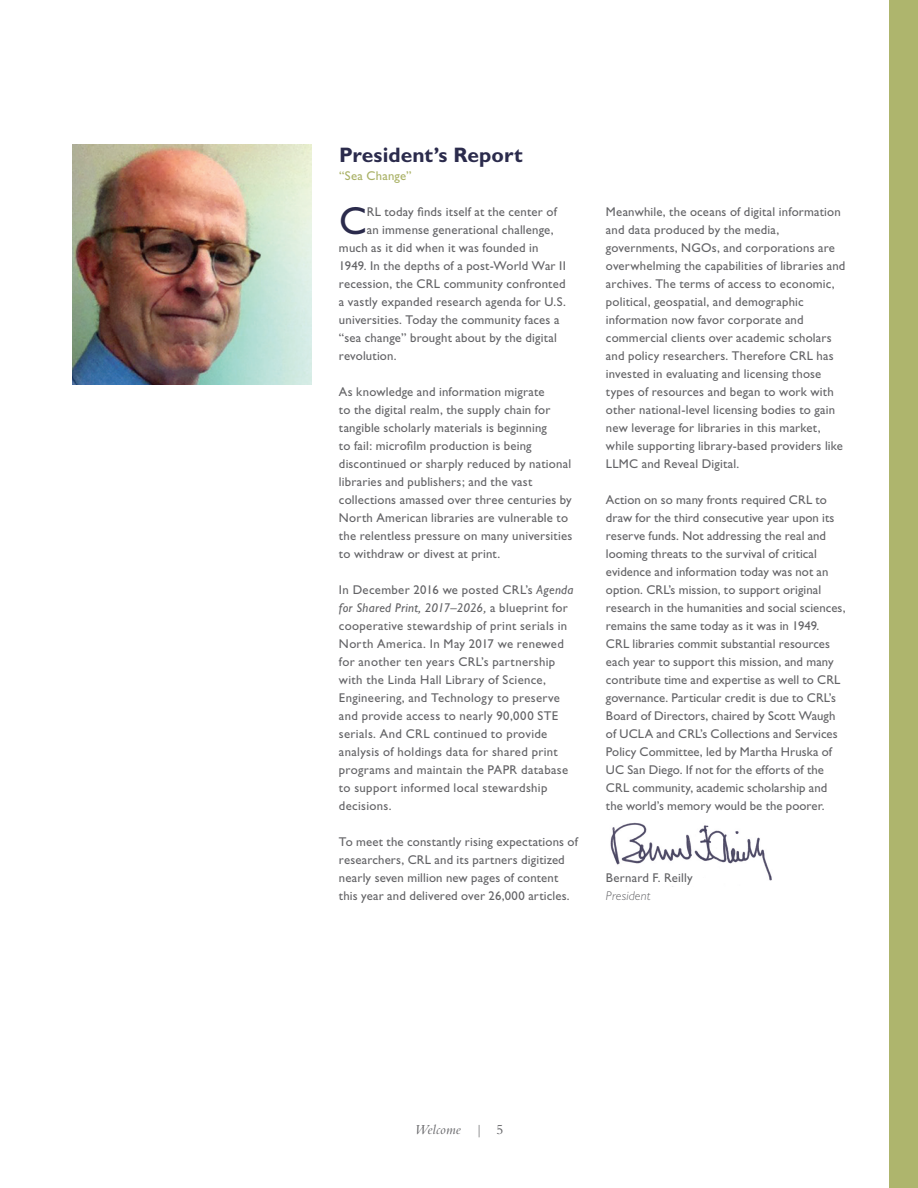
<style>
.page{position:relative;width:918px;height:1188px;background:#fff}
.page>*{position:absolute;margin:0;border:0;box-sizing:border-box;transform-origin:0 0}
.t1{font:39.15px "Gill Sans";color:#2b2b4c}
.t2{font:700 21px "Gill Sans";color:#2b2b4c}
.t3{font:italic 14.25px "Bembo";letter-spacing:.01em;color:#636366}
.t4{font:12.75px/18px "Gill Sans";letter-spacing:.015em;color:#636366}
.t5{font:12.75px "Gill Sans";letter-spacing:.015em;color:#a9b165}
.t6{font:italic 300 12.75px "Gill Sans";letter-spacing:.01em;color:#636366}
.s1{font-style:italic}
.s2{font-style:normal}
</style>
<div class="page">
<img style="left:610px;top:822px;width:162px;height:65px">
<div style="left:890px;top:0;width:28px;height:1188px;background:#aeb56d"></div>
<img style="left:72px;top:145px;width:240px;height:240px">
<h2 class="t2" style="left:339px;top:142px;width:185px">President’s Report</h2>
<p class="t5" style="left:339px;top:168px;width:74px">“Sea Change”</p>
<h1 class="t1" style="left:339px;top:198px;width:29px">C</h1>
<p class="t4" style="left:367px;top:203px;width:192px">RL today finds itself at the center of</p>
<p class="t4" style="left:367px;top:221px;width:188px">an immense generational challenge,</p>
<p class="t4" style="left:339px;top:239px;width:201px">much as it did when it was founded in</p>
<p class="t4" style="left:339px;top:257px;width:228px">1949. In the depths of a post-World War II</p>
<p class="t4" style="left:339px;top:275px;width:228px">recession, the CRL community confronted</p>
<p class="t4" style="left:339px;top:293px;width:228px">a vastly expanded research agenda for U.S.</p>
<p class="t4" style="left:339px;top:311px;width:222px">universities. Today the community faces a</p>
<p class="t4" style="left:339px;top:329px;width:219px">“sea change” brought about by the digital</p>
<p class="t4" style="left:339px;top:347px;width:59px">revolution.</p>
<p class="t4" style="left:339px;top:383px;width:235px">As knowledge and information migrate<br>to the digital realm, the supply chain for tangible scholarly materials is beginning<br>to fail: microfilm production is being discontinued or sharply reduced by national libraries and publishers; and the vast collections amassed over three centuries by North American libraries are vulnerable to the relentless pressure on many universities to withdraw or divest at print.</p>
<p class="t4" style="left:339px;top:581px;width:236px">In December 2016 we posted CRL’s <span class="s1">Agenda for Shared Print, 2017–2026,</span> a blueprint for cooperative stewardship of print serials in North America. In May 2017 we renewed for another ten years CRL’s partnership with the Linda Hall Library of Science, Engineering, and Technology to preserve and provide access to nearly 90,000 STE serials. And CRL continued to provide analysis of holdings data for shared print programs and maintain the PAPR database to support informed local stewardship decisions.</p>
<p class="t4" style="left:339px;top:833px;width:240px">To meet the constantly rising expectations of researchers, CRL and its partners digitized nearly seven million new pages of content this year and delivered over 26,000 articles.</p>
<p class="t4" style="left:606px;top:203px;width:241px">Meanwhile, the oceans of digital information and data produced by the media, governments, NGOs, and corporations are overwhelming the capabilities of libraries and archives. The terms of access to economic, political, geospatial, and demographic information now favor corporate and commercial clients over academic scholars and policy researchers. Therefore CRL has invested in evaluating and licensing those types of resources and began to work with other national-level licensing bodies to gain new leverage for libraries in this market, while supporting library-based providers like LLMC and Reveal Digital.</p>
<p class="t4" style="left:606px;top:491px;width:241px">Action on so many fronts required CRL to draw for the third consecutive year upon its reserve funds. Not addressing the real and looming threats to the survival of critical evidence and information today was not an option. CRL’s mission, to support original research in the humanities and social sciences, remains the same today as it was in 1949.<br>CRL libraries commit substantial resources each year to support this mission, and many contribute time and expertise as well to CRL governance. Particular credit is due to CRL’s Board of Directors, chaired by Scott Waugh of UCLA and CRL’s Collections and Services Policy Committee, led by Martha Hruska of UC San Diego. If not for the efforts of the CRL community, academic scholarship and the world’s memory would be the poorer.</p>
<p class="t4" style="left:606px;top:869px;width:88px">Bernard F. Reilly</p>
<p class="t6" style="left:606px;top:889px;width:46px">President</p>
<p class="t3" style="left:415px;top:1121px;width:90px">Welcome | <span class="s2">5</span></p>
</div>
